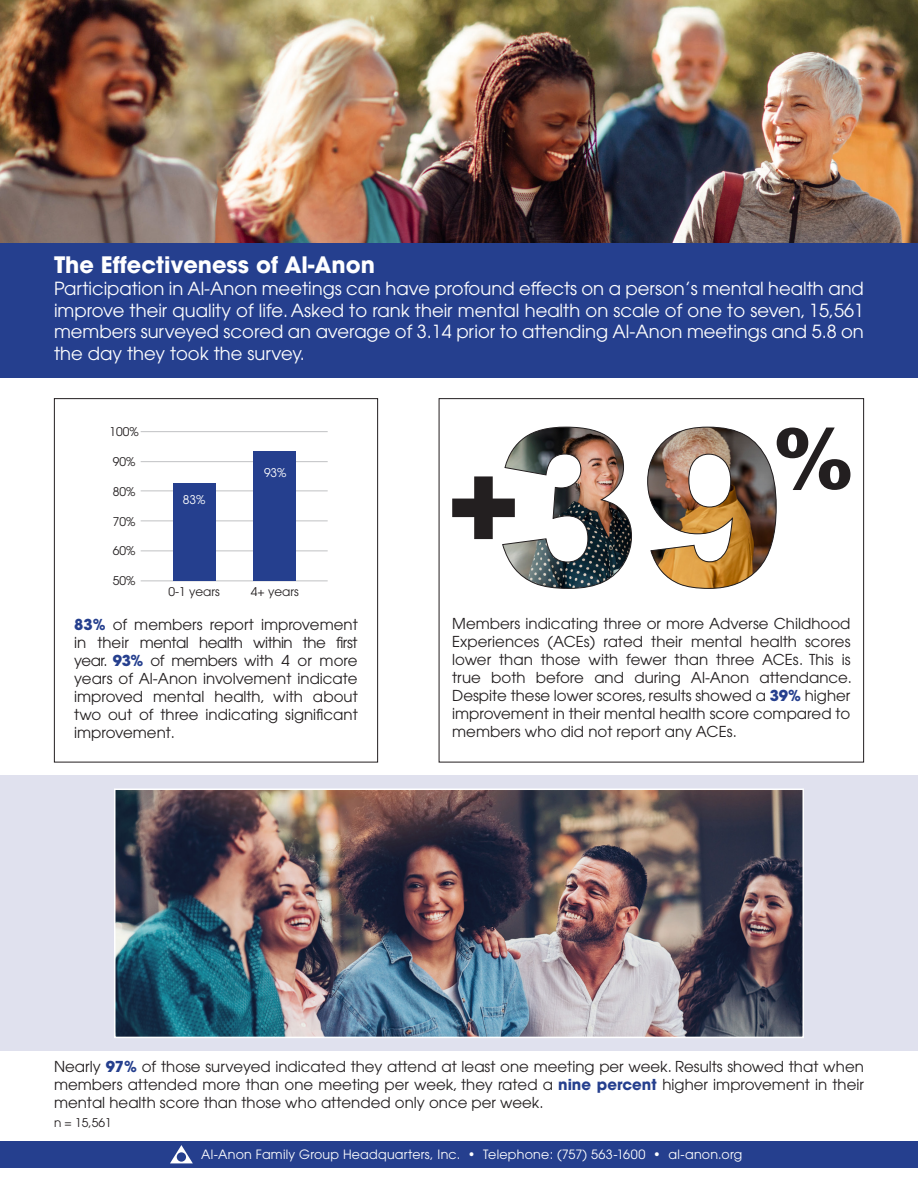
<style>
.page{position:relative;width:918px;height:1188px;background:#fff}
.page>*{position:absolute;margin:0;border:0;box-sizing:border-box;transform-origin:0 0}
.Header_1{font:700 22.5px "Avant Garde";color:#fff}
.Body_Text{font:18px/21.6px "Avant Garde";color:#fff;text-align:justify}
.Body_Text_2{font:15px/18px "Avant Garde";color:#231f20;text-align:justify}
.t1{font:12.75px "Avant Garde";letter-spacing:.02em;color:#fff}
.Body_Text_2-2{font:12px "Avant Garde";color:#231f20}
.n_text_at_bottom_of{font:12px "Avant Garde";color:#231f20}
.Body_Text_2-3{font:12px "Avant Garde";color:#fff}
.s1{font-weight:700;color:#253f8e}
</style>
<div class="page">
<div style="left:0;top:1141px;width:918px;height:27px;background:#253f8e"></div>
<svg style="left:170px;top:1145px;width:23px;height:18px"></svg>
<img style="left:0;top:0;width:918px;height:243px">
<div style="left:0;top:775px;width:918px;height:275px;background:#e0e1ee"></div>
<div style="left:0;top:243px;width:918px;height:135px;background:#253f8e"></div>
<img style="left:117px;top:792px;width:684px;height:243px">
<div style="left:114px;top:789px;width:690px;height:249px;border:2px solid #fff"></div>
<div style="left:439px;top:398px;width:425px;height:364px;border:1px solid #231f20"></div>
<svg style="left:647px;top:426px;width:203px;height:163px"></svg>
<img style="left:452px;top:426px;width:180px;height:163px">
<div style="left:54px;top:398px;width:324px;height:364px;border:1px solid #231f20"></div>
<hr style="left:141px;top:431px;width:187px;height:1px;background:#c7c8ca">
<hr style="left:141px;top:461px;width:187px;height:1px;background:#c7c8ca">
<hr style="left:141px;top:490px;width:187px;height:1px;background:#c7c8ca">
<hr style="left:141px;top:520px;width:187px;height:1px;background:#c7c8ca">
<hr style="left:141px;top:550px;width:187px;height:1px;background:#c7c8ca">
<hr style="left:141px;top:580px;width:187px;height:1px;background:#c7c8ca">
<div style="left:254px;top:451px;width:42px;height:130px;background:#253f8e"></div>
<div style="left:173px;top:483px;width:43px;height:98px;background:#253f8e"></div>
<p class="Header_1" style="left:54px;top:251px;width:322px">The Effectiveness of Al-Anon</p>
<p class="Body_Text" style="left:54px;top:278px;width:812px">Participation in Al-Anon meetings can have profound effects on a person’s mental health and improve their quality of life. Asked to rank their mental health on scale of one to seven, 15,561 members surveyed scored an average of 3.14 prior to attending Al-Anon meetings and 5.8 on the day they took the survey.</p>
<p class="Body_Text_2-2" style="left:109px;top:425px;width:31px">100%</p>
<p class="Body_Text_2-2" style="left:113px;top:454px;width:24px">90%</p>
<p class="Body_Text_2-2" style="left:113px;top:484px;width:24px">80%</p>
<p class="Body_Text_2-2" style="left:113px;top:514px;width:24px">70%</p>
<p class="Body_Text_2-2" style="left:113px;top:544px;width:24px">60%</p>
<p class="Body_Text_2-2" style="left:113px;top:574px;width:24px">50%</p>
<p class="Body_Text_2-3" style="left:183px;top:493px;width:24px">83%</p>
<p class="Body_Text_2-3" style="left:264px;top:465px;width:24px">93%</p>
<p class="Body_Text_2-2" style="left:169px;top:585px;width:53px">0-1 years</p>
<p class="Body_Text_2-2" style="left:251px;top:585px;width:49px">4+ years</p>
<p class="Body_Text_2" style="left:74px;top:615px;width:285px"><span class="s1">83%</span> of members report improvement in their mental health within the first year. <span class="s1">93%</span> of members with 4 or more years of Al‑Anon involvement indicate improved mental health, with about two out of three indicating significant improvement.</p>
<p class="Body_Text_2" style="left:452px;top:615px;width:401px">Members indicating three or more Adverse Childhood Experiences (ACEs) rated their mental health scores lower than those with fewer than three ACEs. This is true both before and during Al-Anon attendance.<br>Despite these lower scores, results showed a <span class="s1">39%</span> higher improvement in their mental health score compared to members who did not report any ACEs.</p>
<p class="Body_Text_2" style="left:54px;top:1058px;width:812px">Nearly <span class="s1">97%</span> of those surveyed indicated they attend at least one meeting per week. Results showed that when members attended more than one meeting per week, they rated a <span class="s1">nine percent</span> higher improvement in their mental health score than those who attended only once per week.</p>
<p class="n_text_at_bottom_of" style="left:54px;top:1116px;width:59px">n = 15,561</p>
<p class="t1" style="left:201px;top:1147px;width:543px">Al‑Anon Family Group Headquarters, Inc. • Telephone: (757) 563-1600 • al-anon.org</p>
</div>
